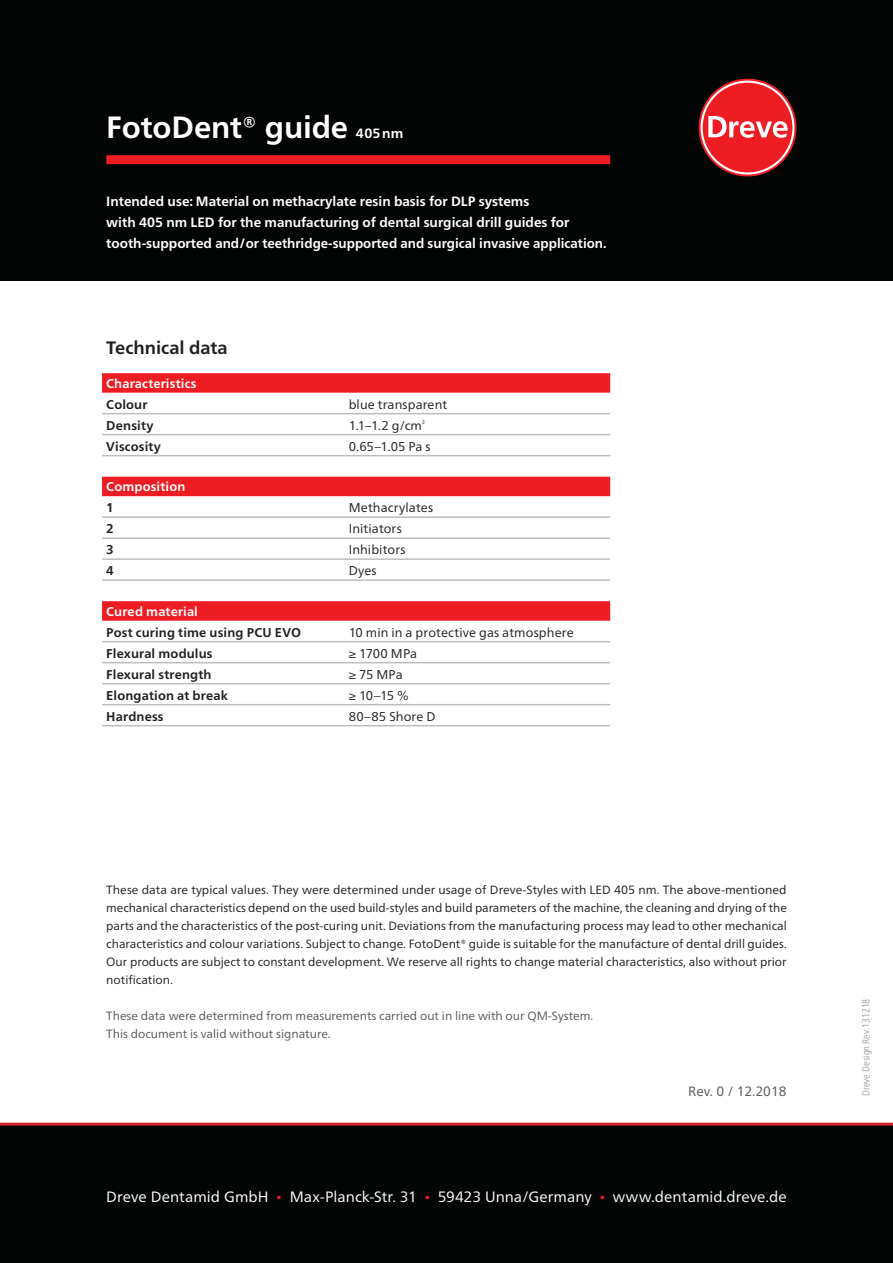
<style>
.page{position:relative;width:893px;height:1263px;background:#fff}
.page>*{position:absolute;margin:0;border:0;box-sizing:border-box;transform-origin:0 0}
.t1{font:700 30.75px "Frutiger Neue LTW1 G";letter-spacing:-.005em;color:#fff}
.t2{font:700 18px "Frutiger Neue LTW1 G";letter-spacing:-.005em;color:#231f20}
.t3{font:15px "Frutiger Neue LTW1 G";letter-spacing:.005em;color:#fff}
.t4{font:700 13.5px/21px "Frutiger Neue LTW1 G";color:#fff}
.t5{font:13.5px "Frutiger Neue LTW1 G";color:#57585a}
.t6{font:12.75px "Frutiger Neue LTW1 G";letter-spacing:.01em;color:#231f20}
.t7{font:700 12.75px "Frutiger Neue LTW1 G";letter-spacing:.01em;color:#231f20}
.t8{font:700 12.75px "Frutiger Neue LTW1 G";letter-spacing:.01em;color:#fff}
.t9{font:12px/18px "Frutiger Neue LTW1 G";color:#231f20;text-align:justify}
.t10{font:12px/18px "Frutiger Neue LTW1 G";color:#57585a}
.t11{font:300 condensed 10.2px "Frutiger Neue LTW1 G";color:#939598}
.t12{font:5.4px "Frutiger Neue LTW1 G";color:#231f20}
.s1{font-size:10.5px;color:#ee1d23}
</style>
<div class="page">
<div style="left:0;top:1124px;width:893px;height:139px;background:#030505"></div>
<div style="left:0;top:0;width:893px;height:281px;background:#030505"></div>
<hr style="left:0;top:1123px;width:893px;height:3px;background:#d1232a">
<div style="left:106px;top:155px;width:504px;height:9px;background:#ee1d23"></div>
<svg style="left:701px;top:81px;width:93px;height:94px"></svg>
<div style="left:102px;top:373px;width:508px;height:20px;background:#ee1d23"></div>
<hr style="left:102px;top:413px;width:508px;height:1px;background:#bcbdc0">
<hr style="left:102px;top:434px;width:508px;height:1px;background:#bcbdc0">
<hr style="left:102px;top:455px;width:508px;height:1px;background:#bcbdc0">
<div style="left:102px;top:477px;width:508px;height:19px;background:#ee1d23"></div>
<hr style="left:102px;top:516px;width:508px;height:2px;background:#bcbdc0">
<hr style="left:102px;top:537px;width:508px;height:2px;background:#bcbdc0">
<hr style="left:102px;top:558px;width:508px;height:2px;background:#bcbdc0">
<hr style="left:102px;top:579px;width:508px;height:2px;background:#bcbdc0">
<div style="left:102px;top:601px;width:508px;height:20px;background:#ee1d23"></div>
<hr style="left:102px;top:641px;width:508px;height:1px;background:#bcbdc0">
<hr style="left:102px;top:662px;width:508px;height:1px;background:#bcbdc0">
<hr style="left:102px;top:683px;width:508px;height:1px;background:#bcbdc0">
<hr style="left:102px;top:704px;width:508px;height:1px;background:#bcbdc0">
<hr style="left:102px;top:725px;width:508px;height:1px;background:#bcbdc0">
<h1 class="t1" style="left:106px;top:105px;width:243px">FotoDent® guide</h1>
<p class="t4" style="left:356px;top:122px;width:49px">405nm</p>
<p class="t4" style="left:106px;top:190px;width:502px">Intended use: Material on methacrylate resin basis for DLP systems<br>with 405 nm LED for the manufacturing of dental surgical drill guides for tooth-supported and/or teethridge-supported and surgical invasive application.</p>
<h2 class="t2" style="left:106px;top:335px;width:123px">Technical data</h2>
<p class="t8" style="left:106px;top:374px;width:92px">Characteristics</p>
<p class="t7" style="left:106px;top:395px;width:43px">Colour</p>
<p class="t6" style="left:349px;top:396px;width:100px">blue transparent</p>
<p class="t7" style="left:106px;top:416px;width:49px">Density</p>
<p class="t6" style="left:349px;top:417px;width:75px">1.1–1.2 g/cm</p>
<p class="t12" style="left:422px;top:419px;width:5px">3</p>
<p class="t7" style="left:106px;top:437px;width:56px">Viscosity</p>
<p class="t6" style="left:349px;top:438px;width:84px">0.65–1.05 Pa s</p>
<p class="t8" style="left:106px;top:477px;width:81px">Composition</p>
<p class="t7" style="left:106px;top:498px;width:9px">1</p>
<p class="t6" style="left:349px;top:500px;width:86px">Methacrylates</p>
<p class="t7" style="left:106px;top:519px;width:9px">2</p>
<p class="t6" style="left:349px;top:521px;width:55px">Initiators</p>
<p class="t7" style="left:106px;top:540px;width:9px">3</p>
<p class="t6" style="left:349px;top:542px;width:58px">Inhibitors</p>
<p class="t7" style="left:106px;top:561px;width:9px">4</p>
<p class="t6" style="left:349px;top:563px;width:30px">Dyes</p>
<p class="t8" style="left:106px;top:602px;width:93px">Cured material</p>
<p class="t7" style="left:106px;top:623px;width:196px">Post curing time using PCU EVO</p>
<p class="t6" style="left:349px;top:624px;width:227px">10 min in a protective gas atmosphere</p>
<p class="t7" style="left:106px;top:644px;width:108px">Flexural modulus</p>
<p class="t6" style="left:349px;top:645px;width:70px">≥ 1700 MPa</p>
<p class="t7" style="left:106px;top:665px;width:107px">Flexural strength</p>
<p class="t6" style="left:349px;top:666px;width:56px">≥ 75 MPa</p>
<p class="t7" style="left:106px;top:686px;width:123px">Elongation at break</p>
<p class="t6" style="left:349px;top:687px;width:62px">≥ 10–15 %</p>
<p class="t7" style="left:106px;top:707px;width:59px">Hardness</p>
<p class="t6" style="left:349px;top:708px;width:88px">80–85 Shore D</p>
<p class="t9" style="left:106px;top:880px;width:682px">These data are typical values. They were determined under usage of Dreve-Styles with LED 405 nm. The above-mentioned mechanical characteristics depend on the used build-styles and build parameters of the machine, the cleaning and drying of the parts and the characteristics of the post-curing unit. Deviations from the manufacturing process may lead to other mechanical characteristics and colour variations. Subject to change. FotoDent® guide is suitable for the manufacture of dental drill guides.<br>Our products are subject to constant development. We reserve all rights to change material characteristics, also without prior notification.</p>
<p class="t10" style="left:106px;top:1006px;width:488px">These data were determined from measurements carried out in line with our QM-System.<br>This document is valid without signature.</p>
<p class="t11" style="left:858px;top:1096px;width:99px;rotate:-90deg">Dreve Design Rev.131218</p>
<p class="t5" style="left:688px;top:1083px;width:100px">Rev. 0 / 12.2018</p>
<p class="t3" style="left:106px;top:1187px;width:682px">Dreve Dentamid GmbH <span class="s1">•</span> Max-Planck-Str. 31 <span class="s1">•</span> 59423 Unna/Germany <span class="s1">•</span> www.dentamid.dreve.de</p>
</div>
